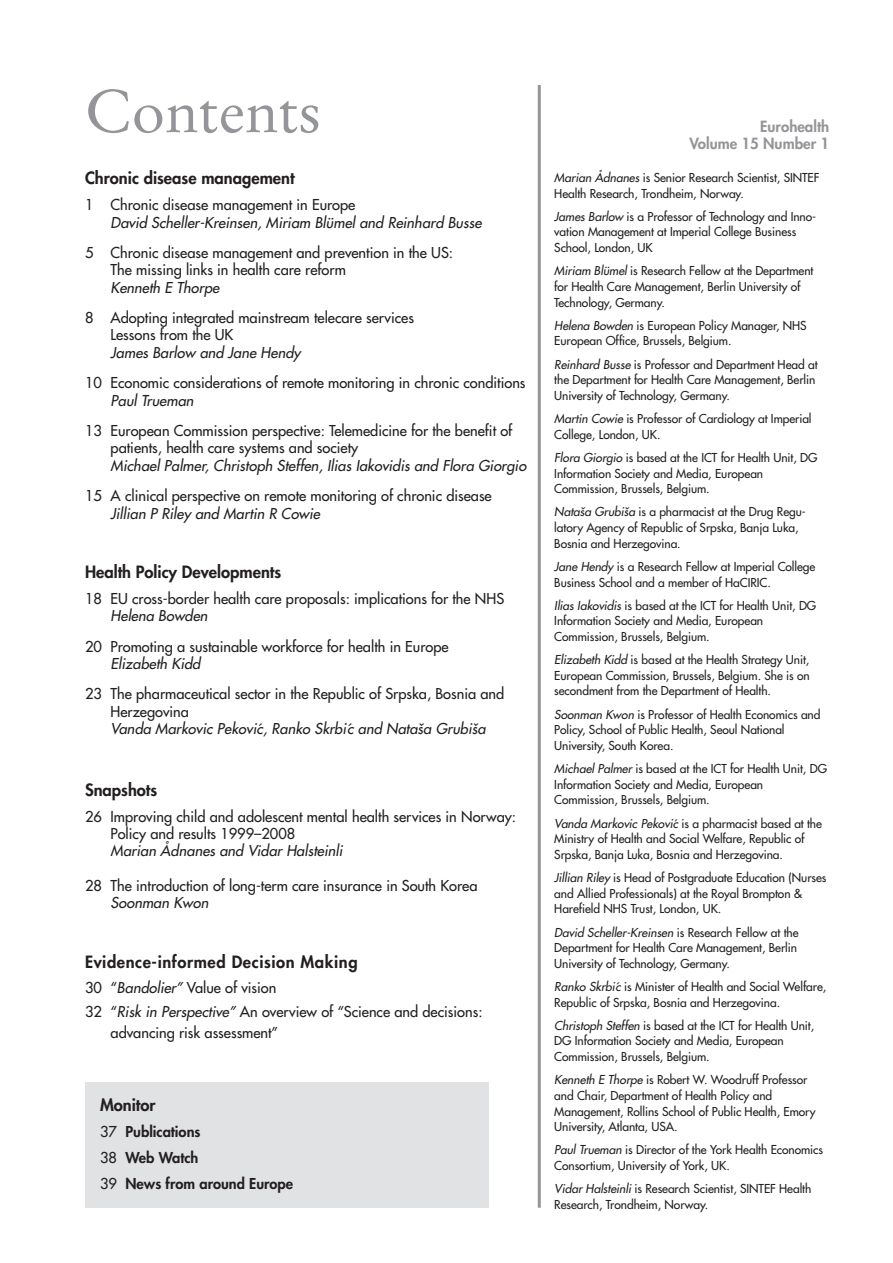
<style>
.page{position:relative;width:893px;height:1263px;background:#fff}
.page>*{position:absolute;margin:0;border:0;box-sizing:border-box;transform-origin:0 0}
.t1{font:60px "Stempel Garamond";color:#939598}
.t2{font:800 16.5px "Futura";color:#231f20}
.t3{font:800 16.5px "Futura";letter-spacing:.035em;color:#231f20}
.t4{font:800 15px/17.5px "Futura";color:#939598;text-align:right}
.t5{font:14.7px/17.5px "Futura";color:#231f20}
.t6{font:italic 14.7px "Futura";letter-spacing:.005em;color:#231f20}
.t7{font:800 14.7px/26px "Futura";color:#231f20}
.t8{font:12px/15.6px "Futura";letter-spacing:-.005em;color:#231f20}
.s1{font-style:italic}
.s2{font-weight:400}
</style>
<div class="page">
<hr style="left:538px;top:85px;width:3px;height:1123px;background:#939598">
<div style="left:85px;top:1083px;width:404px;height:125px;background:#e1e2e4"></div>
<h1 class="t1" style="left:85px;top:85px;width:238px">Contents</h1>
<h2 class="t2" style="left:85px;top:170px;width:211px">Chronic disease management</h2>
<p class="t5" style="left:85px;top:197px;width:272px">1 Chronic disease management in Europe</p>
<p class="t6" style="left:111px;top:215px;width:373px">David Scheller-Kreinsen, Miriam Blümel and Reinhard Busse</p>
<p class="t5" style="left:111px;top:245px;width:344px;text-indent:-26px">5 Chronic disease management and prevention in the US:<br>The missing links in health care reform</p>
<p class="t6" style="left:111px;top:280px;width:110px">Kenneth E Thorpe</p>
<p class="t5" style="left:111px;top:310px;width:305px;text-indent:-26px">8 Adopting integrated mainstream telecare services<br>Lessons from the UK</p>
<p class="t6" style="left:111px;top:345px;width:192px">James Barlow and Jane Hendy</p>
<p class="t5" style="left:85px;top:375px;width:442px">10 Economic considerations of remote monitoring in chronic conditions</p>
<p class="t6" style="left:111px;top:393px;width:85px">Paul Trueman</p>
<p class="t5" style="left:111px;top:423px;width:403px;text-indent:-26px">13 European Commission perspective: Telemedicine for the benefit of patients, health care systems and society</p>
<p class="t6" style="left:111px;top:458px;width:417px">Michael Palmer, Christoph Steffen, Ilias Iakovidis and Flora Giorgio</p>
<p class="t5" style="left:85px;top:488px;width:408px">15 A clinical perspective on remote monitoring of chronic disease</p>
<p class="t6" style="left:111px;top:506px;width:211px">Jillian P Riley and Martin R Cowie</p>
<h2 class="t2" style="left:85px;top:564px;width:198px">Health Policy Developments</h2>
<p class="t5" style="left:85px;top:591px;width:421px">18 EU cross-border health care proposals: implications for the NHS</p>
<p class="t6" style="left:111px;top:609px;width:99px">Helena Bowden</p>
<p class="t5" style="left:85px;top:638px;width:365px">20 Promoting a sustainable workforce for health in Europe</p>
<p class="t6" style="left:111px;top:656px;width:91px">Elizabeth Kidd</p>
<p class="t5" style="left:111px;top:686px;width:395px;text-indent:-26px">23 The pharmaceutical sector in the Republic of Srpska, Bosnia and<br>Herzegovina</p>
<p class="t6" style="left:111px;top:721px;width:376px">Vanda Markovic Pekovi´c, Ranko Skrbi´c and Nataša Grubiša</p>
<h2 class="t2" style="left:85px;top:781px;width:74px">Snapshots</h2>
<p class="t5" style="left:111px;top:808px;width:407px;text-indent:-26px">26 Improving child and adolescent mental health services in Norway:<br>Policy and results 1999–2008</p>
<p class="t6" style="left:111px;top:844px;width:233px">Marian Ådnanes and Vidar Halsteinli</p>
<p class="t5" style="left:85px;top:878px;width:394px">28 The introduction of long-term care insurance in South Korea</p>
<p class="t6" style="left:111px;top:896px;width:99px">Soonman Kwon</p>
<h2 class="t3" style="left:85px;top:954px;width:274px">Evidence-informed Decision Making</h2>
<p class="t5" style="left:85px;top:977px;width:399px;line-height:24.2px">30 “<span class="s1">Bandolier”</span> Value of vision<br>32 “<span class="s1">Risk in Perspective”</span> An overview of “Science and decisions:</p>
<p class="t5" style="left:111px;top:1024px;width:169px">advancing risk assessment”</p>
<h2 class="t2" style="left:100px;top:1097px;width:57px">Monitor</h2>
<p class="t7" style="left:100px;top:1120px;width:195px"><span class="s2">37</span> Publications<br><span class="s2">38</span> Web Watch<br><span class="s2">39</span> News from around Europe</p>
<p class="t4" style="left:689px;top:119px;width:141px">Eurohealth<br>Volume 15 Number 1</p>
<p class="t8" style="left:554px;top:171px;width:267px"><span class="s1">Marian Ådnanes</span> is Senior Research Scientist, SINTEF<br>Health Research, Trondheim, Norway.</p>
<p class="t8" style="left:554px;top:209px;width:263px"><span class="s1">James Barlow</span> is a Professor of Technology and Inno&shy;vation Management at Imperial College Business<br>School, London, UK</p>
<p class="t8" style="left:554px;top:264px;width:261px"><span class="s1">Miriam Blümel</span> is Research Fellow at the Department for Health Care Management, Berlin University of<br>Technology, Germany.</p>
<p class="t8" style="left:554px;top:318px;width:254px"><span class="s1">Helena Bowden</span> is European Policy Manager, NHS<br>European Office, Brussels, Belgium.</p>
<p class="t8" style="left:554px;top:357px;width:265px"><span class="s1">Reinhard Busse</span> is Professor and Department Head at the Department for Health Care Management, Berlin<br>University of Technology, Germany.</p>
<p class="t8" style="left:554px;top:412px;width:259px"><span class="s1">Martin Cowie</span> is Professor of Cardiology at Imperial<br>College, London, UK.</p>
<p class="t8" style="left:554px;top:451px;width:265px"><span class="s1">Flora Giorgio</span> is based at the ICT for Health Unit, DG<br>Information Society and Media, European<br>Commission, Brussels, Belgium.</p>
<p class="t8" style="left:554px;top:505px;width:253px"><span class="s1">Nataša Grubiša</span> is a pharmacist at the Drug Regu&shy;latory Agency of Republic of Srpska, Banja Luka,<br>Bosnia and Herzegovina.</p>
<p class="t8" style="left:554px;top:559px;width:263px"><span class="s1">Jane Hendy</span> is a Research Fellow at Imperial College<br>Business School and a member of HaCIRIC.</p>
<p class="t8" style="left:554px;top:598px;width:263px"><span class="s1">Ilias Iakovidis</span> is based at the ICT for Health Unit, DG<br>Information Society and Media, European<br>Commission, Brussels, Belgium.</p>
<p class="t8" style="left:554px;top:653px;width:257px;text-align:justify"><span class="s1">Elizabeth Kidd</span> is based at the Health Strategy Unit, European Commission, Brussels, Belgium. She is on secondment from the Department of Health.</p>
<p class="t8" style="left:554px;top:707px;width:268px"><span class="s1">Soonman Kwon</span> is Professor of Health Economics and<br>Policy, School of Public Health, Seoul National<br>University, South Korea.</p>
<p class="t8" style="left:554px;top:762px;width:274px"><span class="s1">Michael Palmer</span> is based at the ICT for Health Unit, DG<br>Information Society and Media, European<br>Commission, Brussels, Belgium.</p>
<p class="t8" style="left:554px;top:816px;width:269px"><span class="s1">Vanda Markovic Pekovi´c</span> is a pharmacist based at the<br>Ministry of Health and Social Welfare, Republic of<br>Srpska, Banja Luka, Bosnia and Herzegovina.</p>
<p class="t8" style="left:554px;top:871px;width:274px"><span class="s1">Jillian Riley</span> is Head of Postgraduate Education (Nurses and Allied Professionals) at the Royal Brompton &amp;<br>Harefield NHS Trust, London, UK.</p>
<p class="t8" style="left:554px;top:925px;width:246px"><span class="s1">David Scheller-Kreinsen</span> is Research Fellow at the<br>Department for Health Care Management, Berlin<br>University of Technology, Germany.</p>
<p class="t8" style="left:554px;top:979px;width:273px"><span class="s1">Ranko Skrbi´c</span> is Minister of Health and Social Welfare,<br>Republic of Srpska, Bosnia and Herzegovina.</p>
<p class="t8" style="left:554px;top:1018px;width:261px"><span class="s1">Christoph Steffen</span> is based at the ICT for Health Unit,<br>DG Information Society and Media, European<br>Commission, Brussels, Belgium.</p>
<p class="t8" style="left:554px;top:1073px;width:263px"><span class="s1">Kenneth E Thorpe</span> is Robert W. Woodruff Professor and Chair, Department of Health Policy and Management, Rollins School of Public Health, Emory University, Atlanta, USA.</p>
<p class="t8" style="left:554px;top:1143px;width:270px"><span class="s1">Paul Trueman</span> is Director of the York Health Economics<br>Consortium, University of York, UK.</p>
<p class="t8" style="left:554px;top:1182px;width:259px"><span class="s1">Vidar Halsteinli</span> is Research Scientist, SINTEF Health<br>Research, Trondheim, Norway.</p>
</div>
